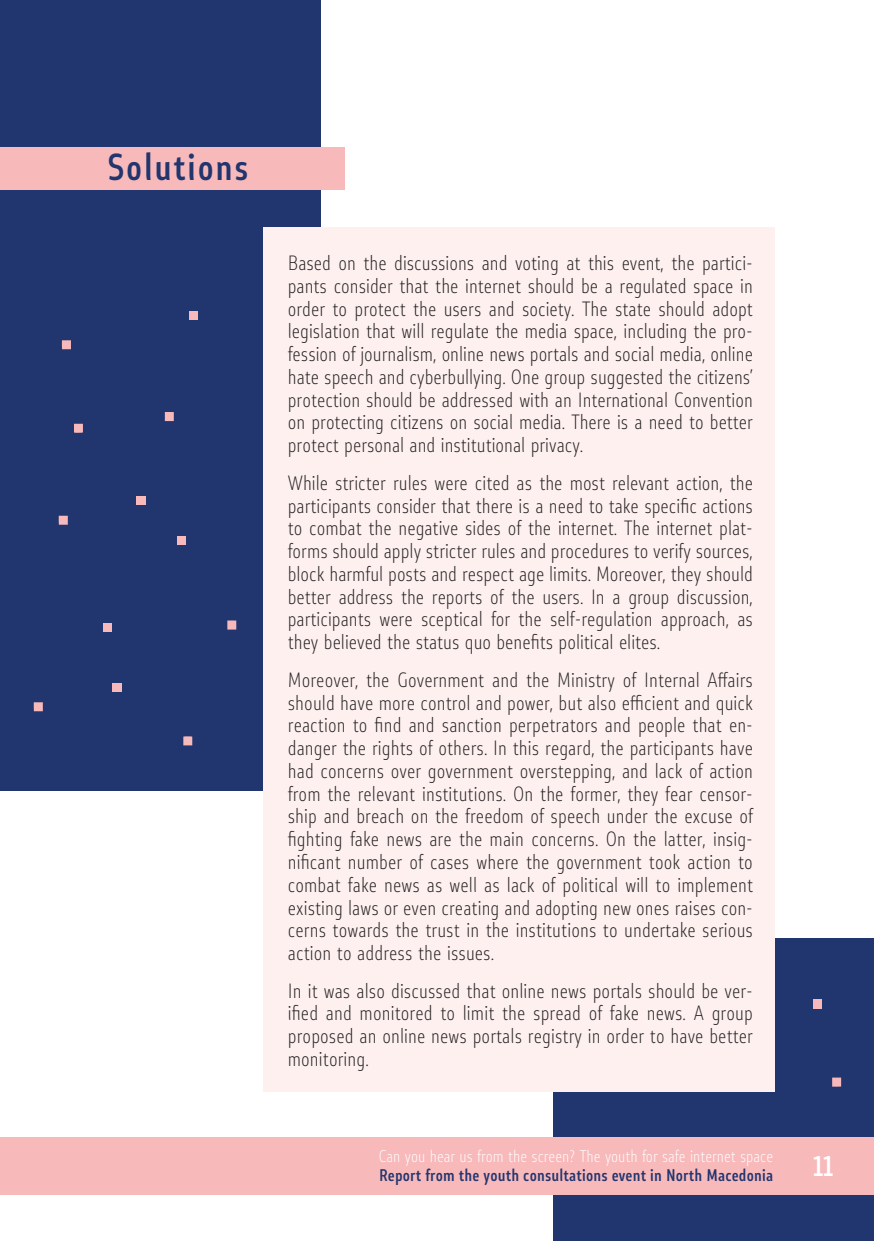
<style>
.page{position:relative;width:874px;height:1241px;background:#fff}
.page>*{position:absolute;margin:0;border:0;box-sizing:border-box;transform-origin:0 0}
.t1{font:500 35px "Stobi Sans Cn";letter-spacing:.05em;color:#21356e}
.t2{font:500 26.25px "Stobi Sans Cn";color:#fff}
.List_Paragraph{font:300 19.25px/22.8px "Stobi Sans Cn";color:#231f20;text-align:justify}
.t3{font:300 15.75px/18.9px "Stobi Sans Cn";color:#fff}
.s1{font-weight:500;color:#21356e}
</style>
<div class="page">
<div style="left:553px;top:938px;width:320px;height:302px;background:#21356e"></div>
<svg style="left:832px;top:1077px;width:8px;height:9px"></svg>
<div style="left:812px;top:999px;width:9px;height:9px;background:#f8b9bb"></div>
<div style="left:0;top:0;width:320px;height:790px;background:#21356e"></div>
<div style="left:0;top:147px;width:345px;height:42px;background:#f8b9bb"></div>
<svg style="left:165px;top:412px;width:9px;height:9px"></svg>
<svg style="left:183px;top:736px;width:9px;height:9px"></svg>
<svg style="left:227px;top:620px;width:9px;height:9px"></svg>
<svg style="left:34px;top:702px;width:9px;height:9px"></svg>
<div style="left:112px;top:682px;width:9px;height:9px;background:#f8b9bb"></div>
<div style="left:189px;top:310px;width:8px;height:9px;background:#f8b9bb"></div>
<svg style="left:62px;top:340px;width:9px;height:9px"></svg>
<svg style="left:74px;top:423px;width:9px;height:10px"></svg>
<div style="left:103px;top:623px;width:9px;height:8px;background:#f8b9bb"></div>
<div style="left:177px;top:536px;width:9px;height:9px;background:#f8b9bb"></div>
<svg style="left:59px;top:515px;width:9px;height:9px"></svg>
<div style="left:137px;top:496px;width:9px;height:9px;background:#f8b9bb"></div>
<div style="left:263px;top:227px;width:511px;height:864px;background:#fdf0ef"></div>
<div style="left:1px;top:1136px;width:872px;height:58px;background:#f8b9bb"></div>
<p class="t1" style="left:107px;top:143px;width:142px">Solutions</p>
<p class="List_Paragraph" style="left:288px;top:251px;width:466px">Based on the discussions and voting at this event, the partici&shy;pants consider that the internet should be a regulated space in order to protect the users and society. The state should adopt legislation that will regulate the media space, including the pro&shy;fession of journalism, online news portals and social media, online hate speech and cyberbullying. One group suggested the citizens’ protection should be addressed with an International Convention on protecting citizens on social media. There is a need to better protect personal and institutional privacy.</p>
<p class="List_Paragraph" style="left:288px;top:471px;width:466px">While stricter rules were cited as the most relevant action, the participants consider that there is a need to take specific actions to combat the negative sides of the internet. The internet plat&shy;forms should apply stricter rules and procedures to verify sources, block harmful posts and respect age limits. Moreover, they should better address the reports of the users. In a group discussion, participants were sceptical for the self-regulation approach, as they believed the status quo benefits political elites.</p>
<p class="List_Paragraph" style="left:288px;top:667px;width:466px">Moreover, the Government and the Ministry of Internal Affairs should have more control and power, but also efficient and quick reaction to find and sanction perpetrators and people that en&shy;danger the rights of others. In this regard, the participants have had concerns over government overstepping, and lack of action from the relevant institutions. On the former, they fear censor&shy;ship and breach on the freedom of speech under the excuse of fighting fake news are the main concerns. On the latter, insig&shy;nificant number of cases where the government took action to combat fake news as well as lack of political will to implement existing laws or even creating and adopting new ones raises con&shy;cerns towards the trust in the institutions to undertake serious action to address the issues.</p>
<p class="List_Paragraph" style="left:288px;top:978px;width:466px">In it was also discussed that online news portals should be ver&shy;ified and monitored to limit the spread of fake news. A group proposed an online news portals registry in order to have better monitoring.</p>
<p class="t3" style="left:378px;top:1145px;width:395px">Can you hear us from the screen? The youth for safe internet space<br><span class="s1">Report from the youth consultations event in North Macedonia</span></p>
<p class="t2" style="left:812px;top:1148px;width:22px">11</p>
</div>
